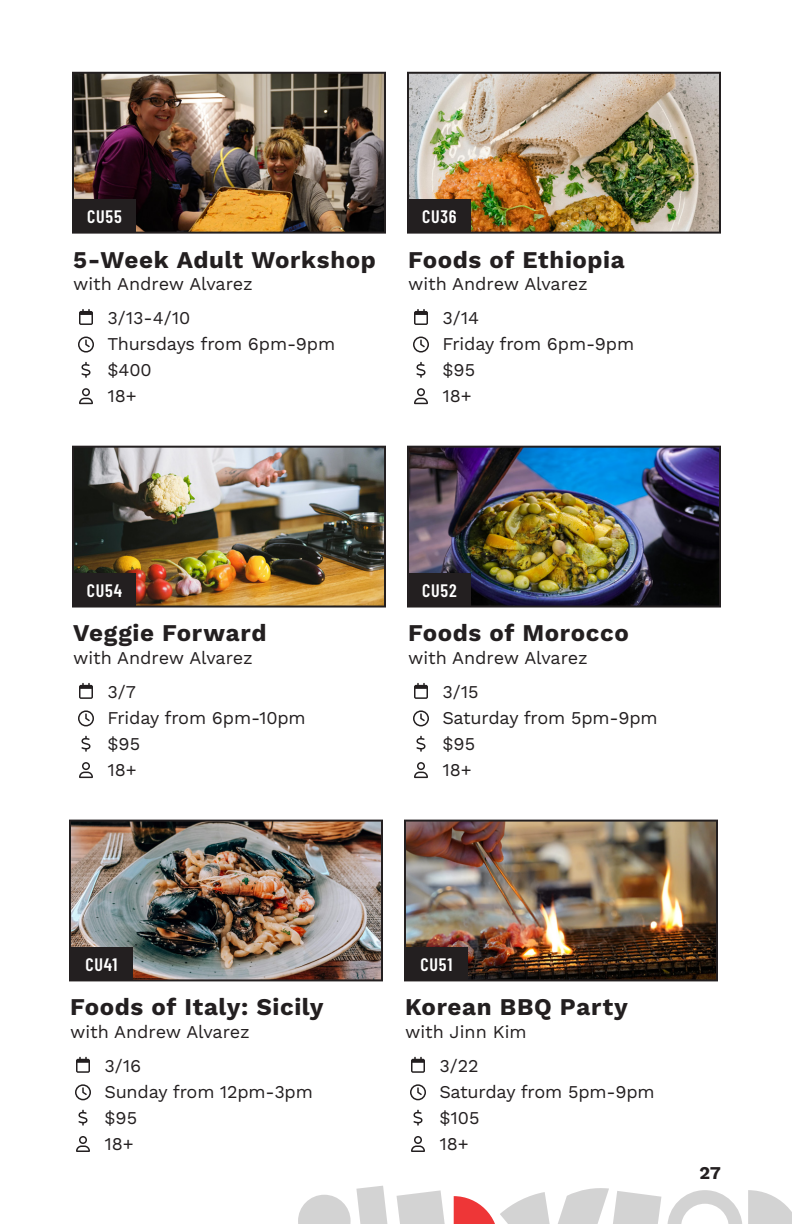
<style>
.page{position:relative;width:792px;height:1224px;background:#fff}
.page>*{position:absolute;margin:0;border:0;box-sizing:border-box;transform-origin:0 0}
.Body_9pt{font:700 24px "Work Sans";letter-spacing:.025em;color:#231f20}
.Body_9pt-2{font:18px "Work Sans";letter-spacing:-.01em;color:#231f20}
.Body_9pt-3{font:600 18px "Barlow Condensed";letter-spacing:.04em;color:#fff}
.t1{font:700 18px "Work Sans";color:#231f20}
</style>
<div class="page">
<svg style="left:298px;top:1186px;width:147px;height:38px"></svg>
<svg style="left:667px;top:1190px;width:75px;height:34px"></svg>
<svg style="left:748px;top:1190px;width:44px;height:34px"></svg>
<svg style="left:454px;top:1188px;width:207px;height:36px"></svg>
<img style="left:75px;top:75px;width:308px;height:156px">
<div style="left:72px;top:72px;width:314px;height:162px;border:2px solid #231f20"></div>
<svg style="left:79px;top:309px;width:14px;height:16px"></svg>
<svg style="left:78px;top:337px;width:16px;height:16px"></svg>
<svg style="left:81px;top:362px;width:10px;height:16px"></svg>
<svg style="left:79px;top:388px;width:14px;height:16px"></svg>
<div style="left:73px;top:199px;width:63px;height:34px;background:#231f20"></div>
<img style="left:410px;top:75px;width:308px;height:156px">
<div style="left:407px;top:72px;width:314px;height:162px;border:2px solid #231f20"></div>
<svg style="left:414px;top:309px;width:14px;height:16px"></svg>
<svg style="left:413px;top:337px;width:16px;height:16px"></svg>
<svg style="left:416px;top:362px;width:10px;height:16px"></svg>
<svg style="left:414px;top:388px;width:14px;height:16px"></svg>
<div style="left:408px;top:199px;width:63px;height:34px;background:#231f20"></div>
<img style="left:75px;top:449px;width:308px;height:156px">
<div style="left:72px;top:446px;width:314px;height:162px;border:2px solid #231f20"></div>
<svg style="left:79px;top:683px;width:14px;height:16px"></svg>
<svg style="left:78px;top:710px;width:16px;height:16px"></svg>
<svg style="left:81px;top:736px;width:10px;height:16px"></svg>
<svg style="left:79px;top:762px;width:14px;height:16px"></svg>
<div style="left:73px;top:573px;width:63px;height:34px;background:#231f20"></div>
<img style="left:410px;top:449px;width:308px;height:156px">
<div style="left:407px;top:446px;width:314px;height:162px;border:2px solid #231f20"></div>
<svg style="left:414px;top:683px;width:14px;height:16px"></svg>
<svg style="left:413px;top:710px;width:16px;height:16px"></svg>
<svg style="left:416px;top:736px;width:10px;height:16px"></svg>
<svg style="left:414px;top:762px;width:14px;height:16px"></svg>
<div style="left:408px;top:573px;width:63px;height:34px;background:#231f20"></div>
<img style="left:72px;top:823px;width:308px;height:155px">
<div style="left:69px;top:820px;width:314px;height:161px;border:2px solid #231f20"></div>
<svg style="left:76px;top:1057px;width:14px;height:16px"></svg>
<svg style="left:75px;top:1084px;width:16px;height:16px"></svg>
<svg style="left:78px;top:1110px;width:10px;height:16px"></svg>
<svg style="left:76px;top:1136px;width:14px;height:16px"></svg>
<div style="left:70px;top:947px;width:63px;height:33px;background:#231f20"></div>
<img style="left:407px;top:823px;width:308px;height:155px">
<div style="left:404px;top:820px;width:314px;height:161px;border:2px solid #231f20"></div>
<svg style="left:411px;top:1057px;width:14px;height:16px"></svg>
<svg style="left:410px;top:1084px;width:16px;height:16px"></svg>
<svg style="left:413px;top:1110px;width:10px;height:16px"></svg>
<svg style="left:411px;top:1136px;width:14px;height:16px"></svg>
<div style="left:405px;top:947px;width:63px;height:33px;background:#231f20"></div>
<p class="Body_9pt-3" style="left:87px;top:204px;width:36px">CU55</p>
<p class="Body_9pt-3" style="left:422px;top:204px;width:36px">CU36</p>
<p class="Body_9pt" style="left:73px;top:245px;width:305px">5-Week Adult Workshop</p>
<p class="Body_9pt-2" style="left:107px;top:307px;width:84px">3/13-4/10</p>
<p class="Body_9pt-2" style="left:107px;top:360px;width:46px">$400</p>
<p class="Body_9pt-2" style="left:107px;top:386px;width:31px">18+</p>
<p class="Body_9pt-2" style="left:73px;top:273px;width:181px">with Andrew Alvarez</p>
<p class="Body_9pt-2" style="left:107px;top:333px;width:229px">Thursdays from 6pm-9pm</p>
<p class="Body_9pt" style="left:408px;top:245px;width:218px">Foods of Ethiopia</p>
<p class="Body_9pt-2" style="left:442px;top:307px;width:38px">3/14</p>
<p class="Body_9pt-2" style="left:442px;top:360px;width:34px">$95</p>
<p class="Body_9pt-2" style="left:442px;top:386px;width:31px">18+</p>
<p class="Body_9pt-2" style="left:408px;top:273px;width:181px">with Andrew Alvarez</p>
<p class="Body_9pt-2" style="left:442px;top:333px;width:193px">Friday from 6pm-9pm</p>
<p class="Body_9pt-3" style="left:87px;top:578px;width:37px">CU54</p>
<p class="Body_9pt-3" style="left:422px;top:578px;width:36px">CU52</p>
<p class="Body_9pt" style="left:73px;top:619px;width:195px">Veggie Forward</p>
<p class="Body_9pt-2" style="left:107px;top:681px;width:30px">3/7</p>
<p class="Body_9pt-2" style="left:107px;top:733px;width:34px">$95</p>
<p class="Body_9pt-2" style="left:107px;top:760px;width:31px">18+</p>
<p class="Body_9pt-2" style="left:73px;top:647px;width:181px">with Andrew Alvarez</p>
<p class="Body_9pt-2" style="left:107px;top:707px;width:200px">Friday from 6pm-10pm</p>
<p class="Body_9pt" style="left:408px;top:619px;width:222px">Foods of Morocco</p>
<p class="Body_9pt-2" style="left:408px;top:647px;width:181px">with Andrew Alvarez</p>
<p class="Body_9pt-2" style="left:442px;top:681px;width:38px">3/15</p>
<p class="Body_9pt-2" style="left:442px;top:733px;width:34px">$95</p>
<p class="Body_9pt-2" style="left:442px;top:760px;width:31px">18+</p>
<p class="Body_9pt-2" style="left:442px;top:707px;width:217px">Saturday from 5pm-9pm</p>
<p class="Body_9pt-3" style="left:86px;top:952px;width:33px">CU41</p>
<p class="Body_9pt-3" style="left:421px;top:952px;width:33px">CU51</p>
<p class="Body_9pt" style="left:70px;top:993px;width:255px">Foods of Italy: Sicily</p>
<p class="Body_9pt-2" style="left:104px;top:1055px;width:38px">3/16</p>
<p class="Body_9pt-2" style="left:104px;top:1107px;width:34px">$95</p>
<p class="Body_9pt-2" style="left:104px;top:1133px;width:31px">18+</p>
<p class="Body_9pt-2" style="left:70px;top:1021px;width:181px">with Andrew Alvarez</p>
<p class="Body_9pt-2" style="left:104px;top:1081px;width:210px">Sunday from 12pm-3pm</p>
<p class="Body_9pt" style="left:405px;top:993px;width:224px">Korean BBQ Party</p>
<p class="Body_9pt-2" style="left:439px;top:1055px;width:41px">3/22</p>
<p class="Body_9pt-2" style="left:439px;top:1107px;width:42px">$105</p>
<p class="Body_9pt-2" style="left:439px;top:1133px;width:31px">18+</p>
<p class="Body_9pt-2" style="left:405px;top:1021px;width:123px">with Jinn Kim</p>
<p class="Body_9pt-2" style="left:439px;top:1081px;width:217px">Saturday from 5pm-9pm</p>
<p class="t1" style="left:699px;top:1163px;width:23px">27</p>
</div>
